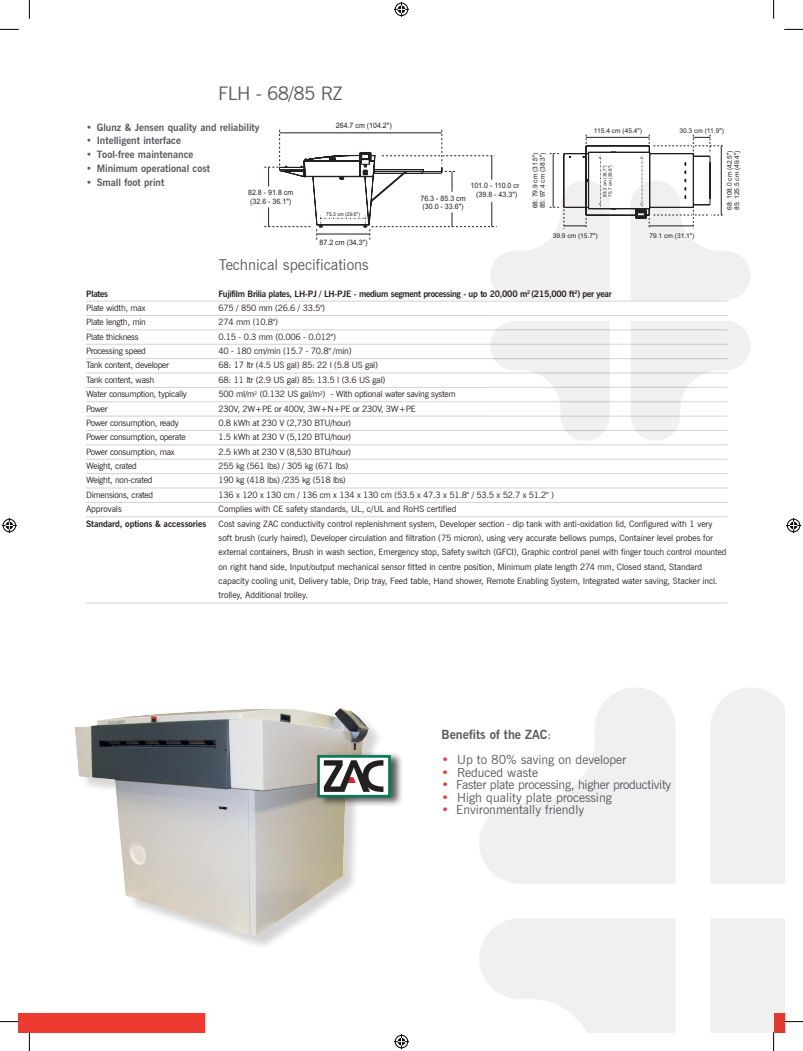
<style>
.page{position:relative;width:803px;height:1051px;background:#fff}
.page>*{position:absolute;margin:0;border:0;box-sizing:border-box;transform-origin:0 0}
.t1{font:18.75px "News Gothic BT";letter-spacing:-.025em;color:#5a5a5d}
.t2{font:15px "News Gothic BT";color:#5a5a5d}
.t3{font:12.5px "News Gothic BT";color:#5a5a5d}
.t4{font:12.5px "News Gothic BT";letter-spacing:-.025em;color:#5a5a5d}
.t5{font:700 12.5px "News Gothic BT";color:#5a5a5d}
.t6{font:700 10px "News Gothic BT";color:#5a5a5d}
.t7{font:8.75px/14.4px "News Gothic BT";letter-spacing:-.02em;color:#231f20}
.t8{font:700 8.75px "News Gothic BT";letter-spacing:-.03em;color:#231f20}
.t9{font:700 8.75px "News Gothic BT";letter-spacing:-.005em;color:#231f20}
.t10{font:7.38px/8.2px "Arial";color:#231f20;scale:.95 1}
.t11{font:6.62px/7.4px "Arial";color:#231f20}
.t12{font:5.25px "Arial";color:#231f20;scale:.95 1}
.t13{font:4.62px/5.1px "Arial";color:#231f20}
.s1{font-weight:400}
.s2{color:#ee3b32}
</style>
<div class="page">
<hr style="left:86px;top:301px;width:641px;height:1px;background:#d1d2d4">
<hr style="left:86px;top:315px;width:641px;height:1px;background:#d1d2d4">
<hr style="left:86px;top:330px;width:641px;height:1px;background:#d1d2d4">
<hr style="left:86px;top:344px;width:641px;height:1px;background:#d1d2d4">
<hr style="left:86px;top:358px;width:641px;height:1px;background:#d1d2d4">
<hr style="left:86px;top:373px;width:641px;height:1px;background:#d1d2d4">
<hr style="left:86px;top:387px;width:641px;height:1px;background:#d1d2d4">
<hr style="left:86px;top:401px;width:641px;height:1px;background:#d1d2d4">
<hr style="left:86px;top:416px;width:641px;height:1px;background:#d1d2d4">
<hr style="left:86px;top:430px;width:641px;height:1px;background:#d1d2d4">
<hr style="left:86px;top:445px;width:641px;height:1px;background:#d1d2d4">
<hr style="left:86px;top:459px;width:641px;height:1px;background:#d1d2d4">
<hr style="left:86px;top:473px;width:641px;height:1px;background:#d1d2d4">
<hr style="left:86px;top:488px;width:641px;height:1px;background:#d1d2d4">
<hr style="left:86px;top:502px;width:641px;height:1px;background:#d1d2d4">
<hr style="left:86px;top:516px;width:641px;height:1px;background:#d1d2d4">
<hr style="left:86px;top:603px;width:641px;height:1px;background:#d1d2d4">
<img style="left:480px;top:688px;width:304px;height:344px">
<img style="left:491px;top:206px;width:260px;height:234px">
<div style="left:19px;top:1013px;width:186px;height:19px;background:#ee3b32"></div>
<img style="left:75px;top:708px;width:303px;height:231px">
<div style="left:317px;top:751px;width:87px;height:56px;background:#231f20;opacity:.75"></div>
<div style="left:318px;top:756px;width:71px;height:40px;background:#fff"></div>
<div style="left:317px;top:755px;width:74px;height:42px;border:3px solid #0c7859"></div>
<svg style="left:324px;top:758px;width:59px;height:34px"></svg>
<svg style="left:264px;top:130px;width:233px;height:110px"></svg>
<svg style="left:550px;top:135px;width:174px;height:94px"></svg>
<svg style="left:0;top:29px;width:19px;height:1px"></svg>
<svg style="left:784px;top:29px;width:19px;height:1px"></svg>
<svg style="left:0;top:1021px;width:19px;height:1px"></svg>
<svg style="left:784px;top:1021px;width:19px;height:1px"></svg>
<svg style="left:29px;top:0;width:1px;height:19px"></svg>
<svg style="left:29px;top:1032px;width:1px;height:19px"></svg>
<svg style="left:773px;top:0;width:1px;height:19px"></svg>
<svg style="left:773px;top:1032px;width:1px;height:19px"></svg>
<svg style="left:394px;top:2px;width:15px;height:15px"></svg>
<svg style="left:394px;top:1034px;width:15px;height:15px"></svg>
<svg style="left:2px;top:518px;width:15px;height:15px"></svg>
<svg style="left:786px;top:518px;width:15px;height:15px"></svg>
<h1 class="t1" style="left:218px;top:82px;width:126px">FLH - 68/85 RZ</h1>
<p class="t6" style="left:86px;top:121px;width:175px">• Glunz &amp; Jensen quality and reliability</p>
<p class="t6" style="left:86px;top:135px;width:96px">• Intelligent interface</p>
<p class="t6" style="left:86px;top:149px;width:109px">• Tool-free maintenance</p>
<p class="t6" style="left:86px;top:162px;width:126px">• Minimum operational cost</p>
<p class="t6" style="left:86px;top:176px;width:80px">• Small foot print</p>
<p class="t10" style="left:248px;top:189px;width:49px">82.8 - 91.8 cm (32.6 - 36.1")</p>
<p class="t10" style="left:470px;top:182px;width:57px;text-align:center">101.0 - 110.0 cm (39.8 - 43.3")</p>
<p class="t10" style="left:336px;top:122px;width:60px">264.7 cm (104.2")</p>
<p class="t10" style="left:420px;top:195px;width:49px">76.3 - 85.3 cm (30.0 - 33.6")</p>
<p class="t12" style="left:326px;top:213px;width:37px">75.3 cm (29.6")</p>
<p class="t10" style="left:320px;top:239px;width:52px">87.2 cm (34.3")</p>
<h2 class="t2" style="left:219px;top:255px;width:151px">Technical specifications</h2>
<p class="t11" style="left:532px;top:208px;width:57px;rotate:-90deg">68: 79.9 cm (31.5")<br>85: 97.4 cm (38.3")</p>
<p class="t11" style="left:594px;top:128px;width:50px">115.4 cm (45.4")</p>
<p class="t13" style="left:603px;top:197px;width:33px;rotate:-90deg">93.2 cm (36.7")<br>75.7 cm (29.8")</p>
<p class="t11" style="left:679px;top:128px;width:46px">30.3 cm (11.9")</p>
<p class="t11" style="left:726px;top:210px;width:61px;rotate:-90deg">68: 108.0 cm (42.5")<br>85: 125.5 cm (49.4")</p>
<p class="t11" style="left:553px;top:232px;width:46px">39.9 cm (15.7")</p>
<p class="t11" style="left:649px;top:232px;width:46px">79.1 cm (31.1")</p>
<p class="t8" style="left:86px;top:288px;width:23px">Plates</p>
<p class="t8" style="left:219px;top:288px;width:395px">Fujifilm Brilia plates, LH-PJ / LH-PJE - medium segment processing - up to 20,000 m<sup>2</sup> (215,000 ft<sup>2</sup>) per year</p>
<p class="t7" style="left:86px;top:301px;width:61px">Plate width, max</p>
<p class="t7" style="left:219px;top:301px;width:108px">675 / 850 mm (26.6 / 33.5")</p>
<p class="t7" style="left:86px;top:315px;width:61px">Plate length, min</p>
<p class="t7" style="left:219px;top:315px;width:61px">274 mm (10.8")</p>
<p class="t7" style="left:86px;top:329px;width:54px">Plate thickness</p>
<p class="t7" style="left:219px;top:329px;width:119px">0.15 - 0.3 mm (0.006 - 0.012")</p>
<p class="t7" style="left:86px;top:344px;width:61px">Processing speed</p>
<p class="t7" style="left:219px;top:344px;width:134px">40 - 180 cm/min (15.7 - 70.8" /min)</p>
<p class="t7" style="left:86px;top:358px;width:84px">Tank content, developer</p>
<p class="t7" style="left:219px;top:358px;width:161px">68: 17 ltr (4.5 US gal) 85: 22 l (5.8 US gal)</p>
<p class="t7" style="left:86px;top:372px;width:70px">Tank content, wash</p>
<p class="t7" style="left:219px;top:372px;width:168px">68: 11 ltr (2.9 US gal) 85: 13.5 l (3.6 US gal)</p>
<p class="t7" style="left:86px;top:387px;width:102px">Water consumption, typically</p>
<p class="t7" style="left:219px;top:387px;width:239px">500 ml/m<sup>2</sup> (0.132 US gal/m<sup>2</sup>) - With optional water saving system</p>
<p class="t7" style="left:86px;top:401px;width:23px">Power</p>
<p class="t7" style="left:219px;top:401px;width:199px">230V, 2W+PE or 400V, 3W+N+PE or 230V, 3W+PE</p>
<p class="t7" style="left:86px;top:416px;width:94px">Power consumption, ready</p>
<p class="t7" style="left:219px;top:416px;width:134px">0.8 kWh at 230 V (2,730 BTU/hour)</p>
<p class="t7" style="left:86px;top:430px;width:101px">Power consumption, operate</p>
<p class="t7" style="left:219px;top:430px;width:134px">1.5 kWh at 230 V (5,120 BTU/hour)</p>
<p class="t7" style="left:86px;top:444px;width:90px">Power consumption, max</p>
<p class="t7" style="left:219px;top:444px;width:134px">2.5 kWh at 230 V (8,530 BTU/hour)</p>
<p class="t7" style="left:86px;top:459px;width:52px">Weight, crated</p>
<p class="t7" style="left:219px;top:459px;width:131px">255 kg (561 lbs) / 305 kg (671 lbs)</p>
<p class="t7" style="left:86px;top:473px;width:68px">Weight, non-crated</p>
<p class="t7" style="left:219px;top:473px;width:129px">190 kg (418 lbs) /235 kg (518 lbs)</p>
<p class="t7" style="left:86px;top:487px;width:69px">Dimensions, crated</p>
<p class="t7" style="left:219px;top:487px;width:337px">136 x 120 x 130 cm / 136 cm x 134 x 130 cm (53.5 x 47.3 x 51.8" / 53.5 x 52.7 x 51.2" )</p>
<p class="t7" style="left:86px;top:502px;width:37px">Approvals</p>
<p class="t7" style="left:219px;top:502px;width:239px">Complies with CE safety standards, UL, c/UL and RoHS certified</p>
<p class="t9" style="left:86px;top:518px;width:122px">Standard, options &amp; accessories</p>
<p class="t7" style="left:219px;top:516px;width:509px">Cost saving ZAC conductivity control replenishment system, Developer section - dip tank with anti-oxidation lid, Configured with 1 very soft brush (curly haired), Developer circulation and filtration (75 micron), using very accurate bellows pumps, Container level probes for external containers, Brush in wash section, Emergency stop, Safety switch (GFCI), Graphic control panel with finger touch control mounted on right hand side, Input/output mechanical sensor fitted in centre position, Minimum plate length 274 mm, Closed stand, Standard capacity cooling unit, Delivery table, Drip tray, Feed table, Hand shower, Remote Enabling System, Integrated water saving, Stacker incl. trolley, Additional trolley.</p>
<h3 class="t5" style="left:441px;top:727px;width:111px">Benefits of the ZAC<span class="s1">:</span></h3>
<h3 class="t3" style="left:441px;top:752px;width:186px"><span class="s2">•</span> Up to 80% saving on developer</h3>
<h3 class="t3" style="left:441px;top:765px;width:98px"><span class="s2">•</span> Reduced waste</h3>
<h3 class="t4" style="left:441px;top:777px;width:231px"><span class="s2">•</span> Faster plate processing, higher productivity</h3>
<h3 class="t3" style="left:441px;top:790px;width:172px"><span class="s2">•</span> High quality plate processing</h3>
<h3 class="t3" style="left:441px;top:802px;width:144px"><span class="s2">•</span> Environmentally friendly</h3>
</div>
